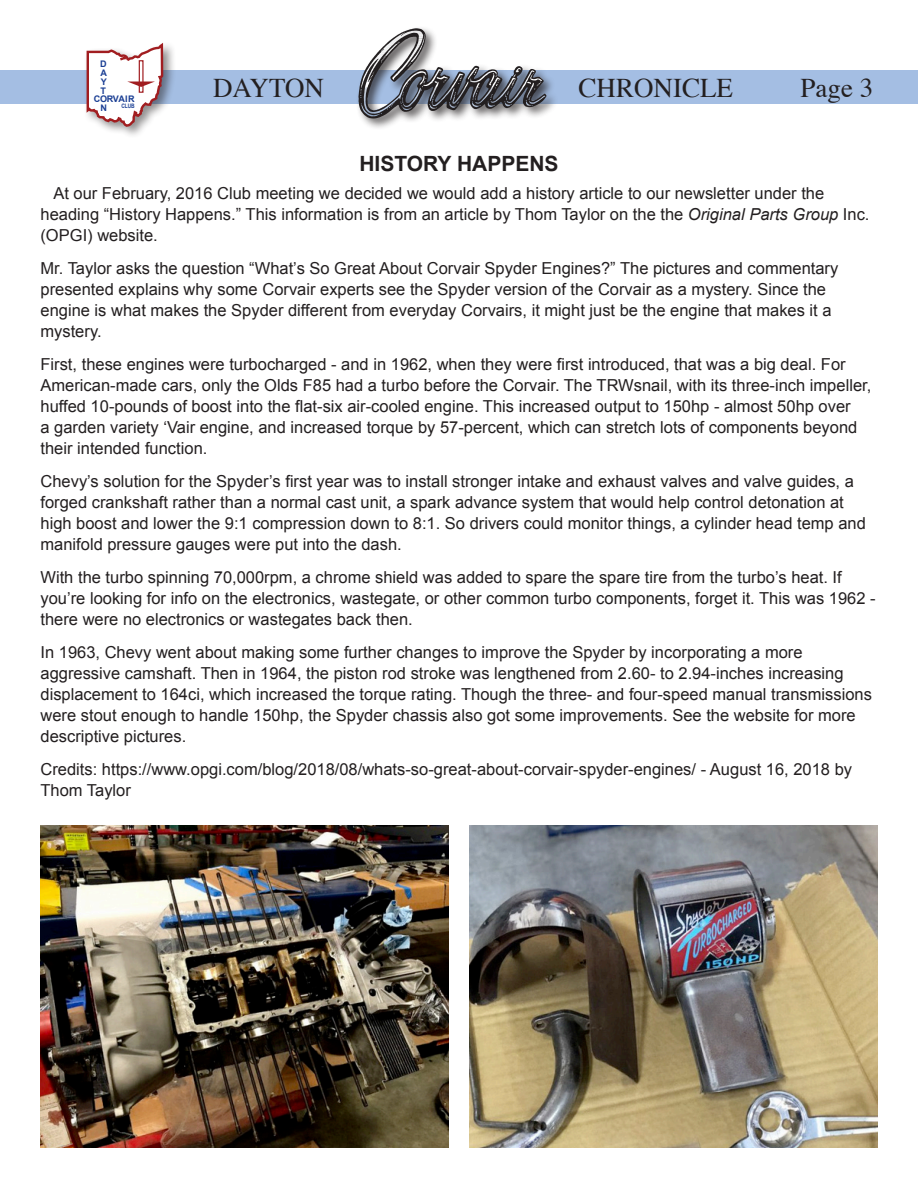
<style>
.page{position:relative;width:918px;height:1188px;background:#fff}
.page>*{position:absolute;margin:0;border:0;box-sizing:border-box;transform-origin:0 0}
.t1{font:27px "Times";color:#231f20}
.t2{font:700 21px "Arial";color:#231f20}
.t3{font:16.5px/21px "Arial";color:#231f20}
.t4{font:700 9px/8.9px "Arial";letter-spacing:-.01em;color:#1b3f94;text-align:justify}
.t5{font:700 6.15px "Arial";color:#1b3f94;scale:.79 1}
.s1{font-style:italic}
</style>
<div class="page">
<div style="left:0;top:70px;width:918px;height:34px;background:#a4bee3"></div>
<div style="left:83px;top:41px;width:93px;height:98px;background:#231f20;opacity:.5"></div>
<svg style="left:85px;top:41px;width:79px;height:87px"></svg>
<div style="left:139px;top:60px;width:5px;height:33px;border:1px solid #a11d20"></div>
<div style="left:356px;top:26px;width:202px;height:104px;background:#231f20;opacity:.75"></div>
<img style="left:356px;top:26px;width:195px;height:97px">
<img style="left:40px;top:825px;width:408px;height:323px">
<img style="left:470px;top:825px;width:407px;height:323px">
<p class="t4" style="left:100px;top:59px;width:9px">D A Y T O N</p>
<p class="t4" style="left:94px;top:95px;width:42px">C RVAIR</p>
<p class="t5" style="left:121px;top:102px;width:18px">CLUB</p>
<p class="t1" style="left:213px;top:63px;width:113px">DAYTON</p>
<p class="t1" style="left:579px;top:63px;width:156px">CHRONICLE</p>
<p class="t1" style="left:801px;top:63px;width:74px">Page 3</p>
<p class="t2" style="left:359px;top:149px;width:201px">HISTORY HAPPENS</p>
<p class="t3" style="left:40px;top:183px;width:831px;text-indent:13px">At our February, 2016 Club meeting we decided we would add a history article to our newsletter under the heading “History Happens.” This information is from an article by Thom Taylor on the the <span class="s1">Original Parts Group</span> Inc. (OPGI) website.</p>
<p class="t3" style="left:40px;top:258px;width:799px">Mr. Taylor asks the question “What’s So Great About Corvair Spyder Engines?” The pictures and commentary presented explains why some Corvair experts see the Spyder version of the Corvair as a mystery. Since the engine is what makes the Spyder different from everyday Corvairs, it might just be the engine that makes it a mystery.</p>
<p class="t3" style="left:40px;top:354px;width:832px">First, these engines were turbocharged - and in 1962, when they were first introduced, that was a big deal. For American-made cars, only the Olds F85 had a turbo before the Corvair. The TRWsnail, with its three-inch impeller, huffed 10-pounds of boost into the flat-six air-cooled engine. This increased output to 150hp - almost 50hp over<br>a garden variety ‘Vair engine, and increased torque by 57-percent, which can stretch lots of components beyond their intended function.</p>
<p class="t3" style="left:40px;top:471px;width:827px">Chevy’s solution for the Spyder’s first year was to install stronger intake and exhaust valves and valve guides, a forged crankshaft rather than a normal cast unit, a spark advance system that would help control detonation at high boost and lower the 9:1 compression down to 8:1. So drivers could monitor things, a cylinder head temp and manifold pressure gauges were put into the dash.</p>
<p class="t3" style="left:40px;top:567px;width:837px">With the turbo spinning 70,000rpm, a chrome shield was added to spare the spare tire from the turbo’s heat. If you’re looking for info on the electronics, wastegate, or other common turbo components, forget it. This was 1962 - there were no electronics or wastegates back then.</p>
<p class="t3" style="left:40px;top:642px;width:833px">In 1963, Chevy went about making some further changes to improve the Spyder by incorporating a more aggressive camshaft. Then in 1964, the piston rod stroke was lengthened from 2.60- to 2.94-inches increasing displacement to 164ci, which increased the torque rating. Though the three- and four-speed manual transmissions were stout enough to handle 150hp, the Spyder chassis also got some improvements. See the website for more descriptive pictures.</p>
<p class="t3" style="left:40px;top:759px;width:813px">Credits: https://www.opgi.com/blog/2018/08/whats-so-great-about-corvair-spyder-engines/ - August 16, 2018 by<br>Thom Taylor</p>
</div>
